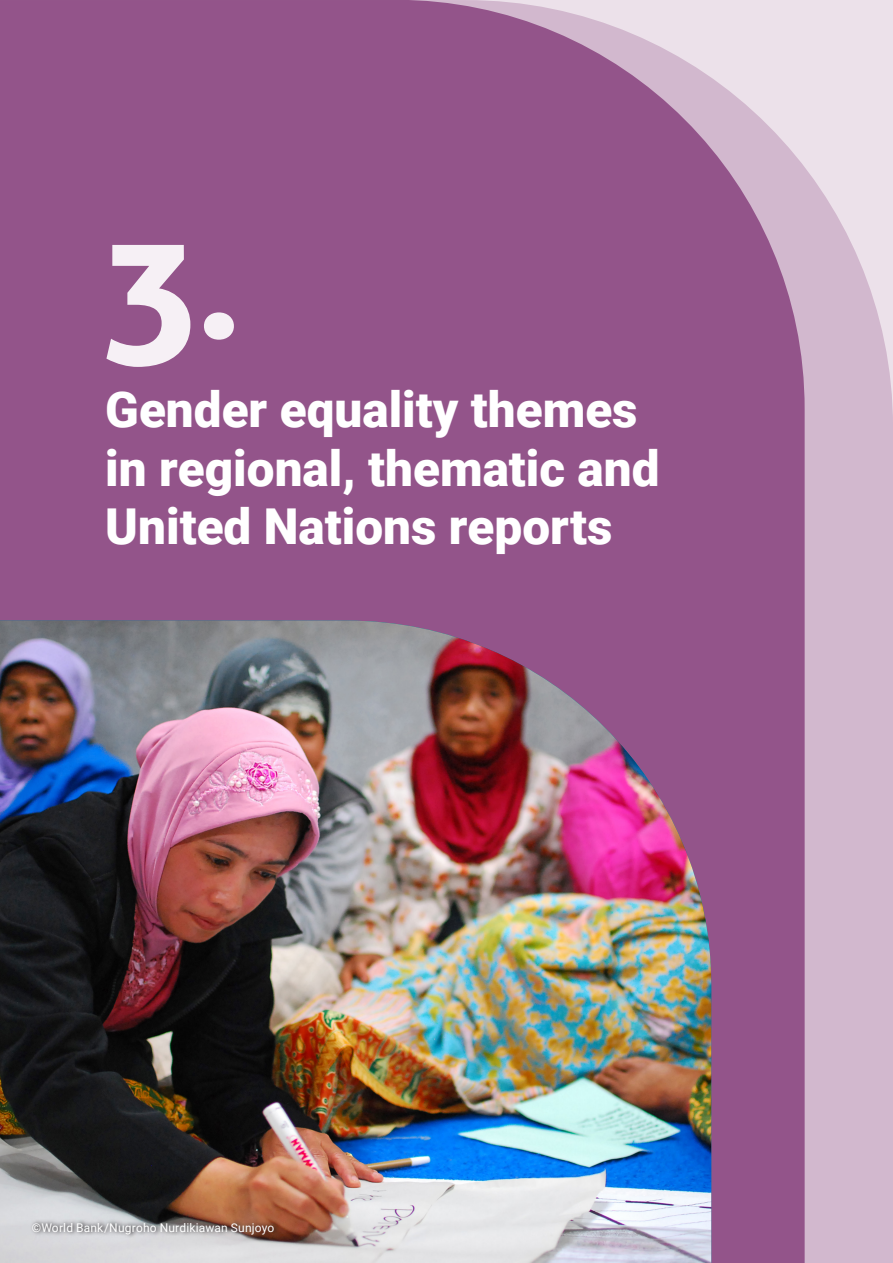
<style>
.page{position:relative;width:893px;height:1263px;background:#fff}
.page>*{position:absolute;margin:0;border:0;box-sizing:border-box;transform-origin:0 0}
.numero_pag_capitolo{font:900 165px "Roboto";color:#f6f0f5}
.h1_pag_capitolo{font:900 49.5px/58.5px "Roboto";color:#fff}
.t1{font:12px "Roboto";letter-spacing:.015em;color:#fff}
</style>
<div class="page">
<svg style="left:805px;top:0;width:88px;height:1263px;background:#d7c0d3"></svg>
<div style="left:0;top:0;width:805px;height:1263px;background:#93548a"></div>
<img style="left:0;top:621px;width:711px;height:642px">
<svg style="left:30px;top:1218px;width:251px;height:20px;background:#a19491"></svg>
<h1 class="numero_pag_capitolo" style="left:105px;top:165px;width:141px">3.</h1>
<h1 class="h1_pag_capitolo" style="left:105px;top:379px;width:556px">Gender equality themes in regional, thematic and<br>United Nations reports</h1>
<p class="t1" style="left:32px;top:1219px;width:244px">©World Bank/Nugroho Nurdikiawan Sunjoyo</p>
</div>
